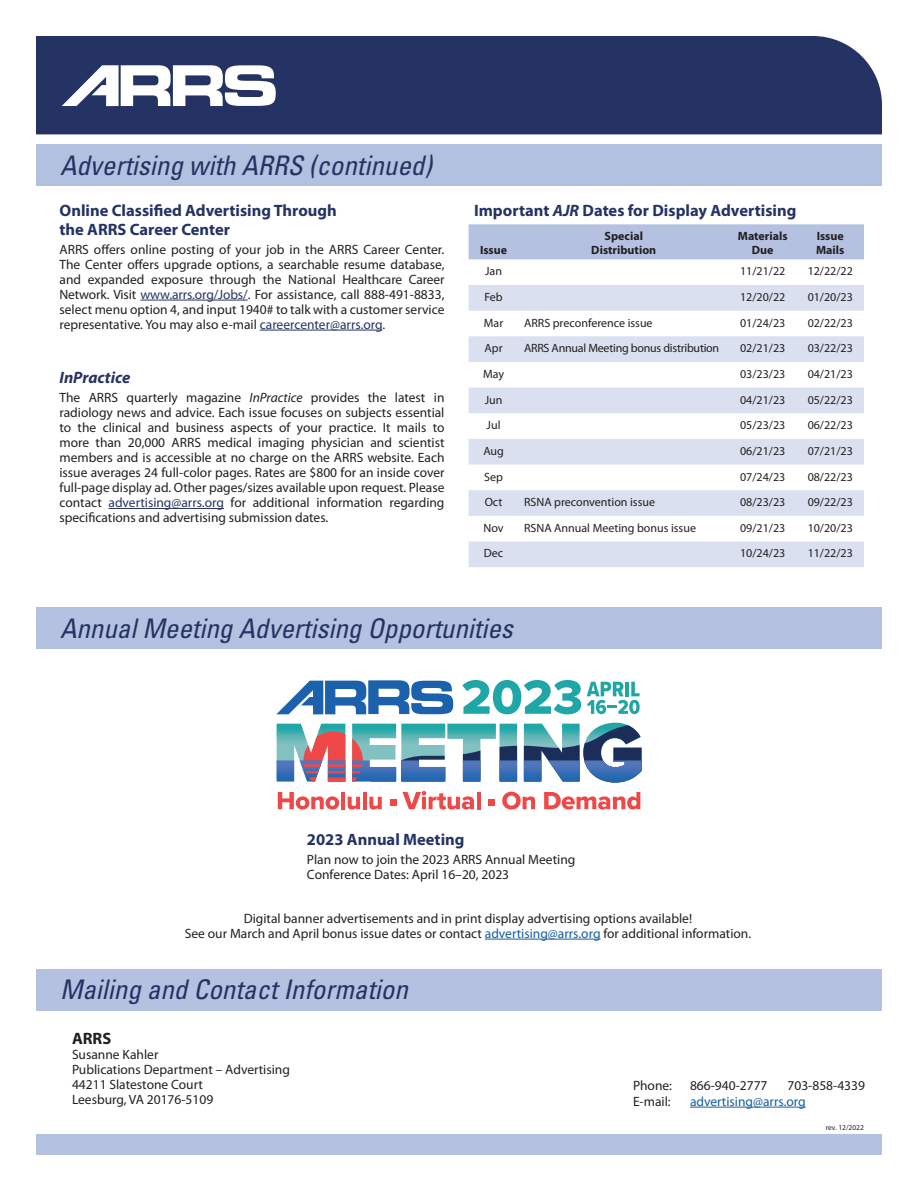
<style>
.page{position:relative;width:918px;height:1188px;background:#fff}
.page>*{position:absolute;margin:0;border:0;box-sizing:border-box;transform-origin:0 0}
.t1{font:italic condensed 27px "Univers LT Std";color:#243364}
.t2{font:700 16.5px/19.2px "Myriad Pro";color:#243364}
.t3{font:italic 700 16.5px "Myriad Pro";color:#243364}
.t4{font:700 16.5px "Myriad Pro";color:#231f20}
.Secondary_Pages{font:13.5px/15px "Myriad Pro";color:#231f20;text-align:justify}
.t5{font:13.5px "Myriad Pro";color:#175d9e}
.t6{font:12px "Myriad Pro";color:#231f20}
.t7{font:700 12px/13.5px "Myriad Pro";color:#231f20;text-align:center}
.t8{font:12px "Myriad Pro";letter-spacing:-.02em;color:#231f20}
.Primary_Page{font:7.5px "Myriad Pro";color:#231f20}
.s1{color:#243364}
.s2{font-style:italic}
.s3{color:#175d9e}
</style>
<div class="page">
<div style="left:36px;top:144px;width:846px;height:42px;background:#b3c1e0"></div>
<div style="left:36px;top:1134px;width:846px;height:21px;background:#b4c1e0"></div>
<div style="left:36px;top:36px;width:846px;height:98px;background:#243363"></div>
<svg style="left:62px;top:65px;width:214px;height:41px"></svg>
<div style="left:36px;top:607px;width:846px;height:42px;background:#b4c1e0"></div>
<div style="left:36px;top:969px;width:846px;height:42px;background:#b4c1e0"></div>
<hr style="left:690px;top:1107px;width:116px;height:1px;background:#175d9e">
<hr style="left:485px;top:939px;width:116px;height:1px;background:#175d9e">
<hr style="left:109px;top:508px;width:115px;height:1px;background:#243364">
<hr style="left:140px;top:300px;width:108px;height:1px;background:#243364">
<hr style="left:260px;top:330px;width:123px;height:1px;background:#243364">
<div style="left:469px;top:224px;width:395px;height:35px;background:#b4c1e0"></div>
<svg style="left:469px;top:285px;width:395px;height:282px;fill:#dae0ef"></svg>
<svg style="left:587px;top:682px;width:53px;height:32px"></svg>
<svg style="left:276px;top:680px;width:177px;height:34px"></svg>
<svg style="left:462px;top:680px;width:119px;height:34px"></svg>
<svg style="left:278px;top:792px;width:61px;height:18px"></svg>
<hr style="left:341px;top:792px;width:4px;height:17px;background:#ef4849">
<svg style="left:348px;top:797px;width:12px;height:13px"></svg>
<hr style="left:363px;top:792px;width:4px;height:17px;background:#ef4849">
<svg style="left:369px;top:797px;width:13px;height:13px"></svg>
<svg style="left:402px;top:791px;width:72px;height:19px"></svg>
<hr style="left:477px;top:792px;width:4px;height:17px;background:#ef4849">
<svg style="left:502px;top:792px;width:33px;height:18px"></svg>
<svg style="left:544px;top:792px;width:96px;height:18px"></svg>
<div style="left:390px;top:799px;width:6px;height:7px;background:#ef4849"></div>
<div style="left:488px;top:799px;width:7px;height:7px;background:#ef4849"></div>
<svg style="left:277px;top:723px;width:365px;height:60px"></svg>
<p class="t1" style="left:60px;top:148px;width:373px">Advertising with ARRS (continued)</p>
<p class="t2" style="left:59px;top:200px;width:279px">Online Classified Advertising Through the ARRS Career Center</p>
<p class="Secondary_Pages" style="left:59px;top:241px;width:387px">ARRS offers online posting of your job in the ARRS Career Center.<br>The Center offers upgrade options, a searchable resume database, and expanded exposure through the National Healthcare Career Network. Visit <span class="s1">www.arrs.org/Jobs/</span>. For assistance, call 888-491-8833, select menu option 4, and input 1940# to talk with a customer service representative. You may also e-mail <span class="s1">careercenter@arrs.org</span>.</p>
<p class="t3" style="left:59px;top:367px;width:72px">InPractice</p>
<p class="Secondary_Pages" style="left:59px;top:390px;width:387px">The ARRS quarterly magazine <span class="s2">InPractice</span> provides the latest in radiology news and advice. Each issue focuses on subjects essential to the clinical and business aspects of your practice. It mails to more than 20,000 ARRS medical imaging physician and scientist members and is accessible at no charge on the ARRS website. Each issue averages 24 full-color pages. Rates are $800 for an inside cover full-page display ad. Other pages/sizes available upon request. Please contact <span class="s1">advertising@arrs.org</span> for additional information regarding specifications and advertising submission dates.</p>
<p class="t2" style="left:474px;top:200px;width:324px">Important <span class="s2">AJR</span> Dates for Display Advertising</p>
<p class="t7" style="left:480px;top:243px;width:29px">Issue</p>
<p class="t7" style="left:591px;top:229px;width:66px">Special<br>Distribution</p>
<p class="t7" style="left:738px;top:229px;width:51px">Materials<br>Due</p>
<p class="t7" style="left:816px;top:229px;width:30px;text-align:left">Issue<br>Mails</p>
<p class="t6" style="left:485px;top:264px;width:18px">Jan</p>
<p class="t6" style="left:740px;top:264px;width:47px">11/21/22</p>
<p class="t6" style="left:808px;top:264px;width:47px">12/22/22</p>
<p class="t6" style="left:484px;top:290px;width:20px">Feb</p>
<p class="t6" style="left:740px;top:290px;width:47px">12/20/22</p>
<p class="t6" style="left:808px;top:290px;width:47px">01/20/23</p>
<p class="t6" style="left:484px;top:315px;width:21px">Mar</p>
<p class="t6" style="left:524px;top:315px;width:130px">ARRS preconference issue</p>
<p class="t6" style="left:740px;top:315px;width:47px">01/24/23</p>
<p class="t6" style="left:808px;top:315px;width:47px">02/22/23</p>
<p class="t6" style="left:485px;top:341px;width:20px">Apr</p>
<p class="t8" style="left:524px;top:341px;width:197px">ARRS Annual Meeting bonus distribution</p>
<p class="t6" style="left:740px;top:341px;width:47px">02/21/23</p>
<p class="t6" style="left:808px;top:341px;width:47px">03/22/23</p>
<p class="t6" style="left:483px;top:367px;width:23px">May</p>
<p class="t6" style="left:740px;top:367px;width:47px">03/23/23</p>
<p class="t6" style="left:808px;top:367px;width:47px">04/21/23</p>
<p class="t6" style="left:485px;top:392px;width:19px">Jun</p>
<p class="t6" style="left:740px;top:392px;width:47px">04/21/23</p>
<p class="t6" style="left:808px;top:392px;width:47px">05/22/23</p>
<p class="t6" style="left:487px;top:418px;width:15px">Jul</p>
<p class="t6" style="left:740px;top:418px;width:47px">05/23/23</p>
<p class="t6" style="left:808px;top:418px;width:47px">06/22/23</p>
<p class="t6" style="left:483px;top:443px;width:22px">Aug</p>
<p class="t6" style="left:740px;top:443px;width:47px">06/21/23</p>
<p class="t6" style="left:808px;top:443px;width:47px">07/21/23</p>
<p class="t6" style="left:484px;top:469px;width:20px">Sep</p>
<p class="t6" style="left:740px;top:469px;width:47px">07/24/23</p>
<p class="t6" style="left:808px;top:469px;width:47px">08/22/23</p>
<p class="t6" style="left:485px;top:495px;width:19px">Oct</p>
<p class="t6" style="left:524px;top:495px;width:132px">RSNA preconvention issue</p>
<p class="t6" style="left:740px;top:495px;width:47px">08/23/23</p>
<p class="t6" style="left:808px;top:495px;width:47px">09/22/23</p>
<p class="t6" style="left:484px;top:520px;width:22px">Nov</p>
<p class="t6" style="left:524px;top:520px;width:173px">RSNA Annual Meeting bonus issue</p>
<p class="t6" style="left:740px;top:520px;width:47px">09/21/23</p>
<p class="t6" style="left:808px;top:520px;width:47px">10/20/23</p>
<p class="t6" style="left:484px;top:546px;width:21px">Dec</p>
<p class="t6" style="left:740px;top:546px;width:47px">10/24/23</p>
<p class="t6" style="left:808px;top:546px;width:47px">11/22/23</p>
<p class="t1" style="left:60px;top:611px;width:454px">Annual Meeting Advertising Opportunities</p>
<p class="t2" style="left:307px;top:829px;width:159px">2023 Annual Meeting</p>
<p class="Secondary_Pages" style="left:307px;top:852px;width:270px">Plan now to join the 2023 ARRS Annual Meeting</p>
<p class="Secondary_Pages" style="left:307px;top:867px;width:204px">Conference Dates: April 16–20, 2023</p>
<p class="Secondary_Pages" style="left:244px;top:911px;width:450px">Digital banner advertisements and in print display advertising options available!</p>
<p class="Secondary_Pages" style="left:185px;top:926px;width:568px">See our March and April bonus issue dates or contact <span class="s3">advertising@arrs.org</span> for additional information.</p>
<p class="t1" style="left:60px;top:972px;width:349px">Mailing and Contact Information</p>
<p class="t4" style="left:72px;top:1028px;width:41px">ARRS</p>
<p class="Secondary_Pages" style="left:72px;top:1047px;width:88px">Susanne Kahler</p>
<p class="Secondary_Pages" style="left:72px;top:1062px;width:220px">Publications Department – Advertising</p>
<p class="Secondary_Pages" style="left:72px;top:1077px;width:132px">44211 Slatestone Court</p>
<p class="Secondary_Pages" style="left:72px;top:1092px;width:143px">Leesburg, VA 20176-5109</p>
<p class="Secondary_Pages" style="left:633px;top:1077px;width:41px">Phone:</p>
<p class="Secondary_Pages" style="left:690px;top:1077px;width:79px">866-940-2777</p>
<p class="Secondary_Pages" style="left:788px;top:1077px;width:79px">703-858-4339</p>
<p class="Secondary_Pages" style="left:633px;top:1094px;width:39px">E-mail:</p>
<p class="t5" style="left:690px;top:1093px;width:117px">advertising@arrs.org</p>
<p class="Primary_Page" style="left:826px;top:1123px;width:40px">rev. 12/2022</p>
</div>
